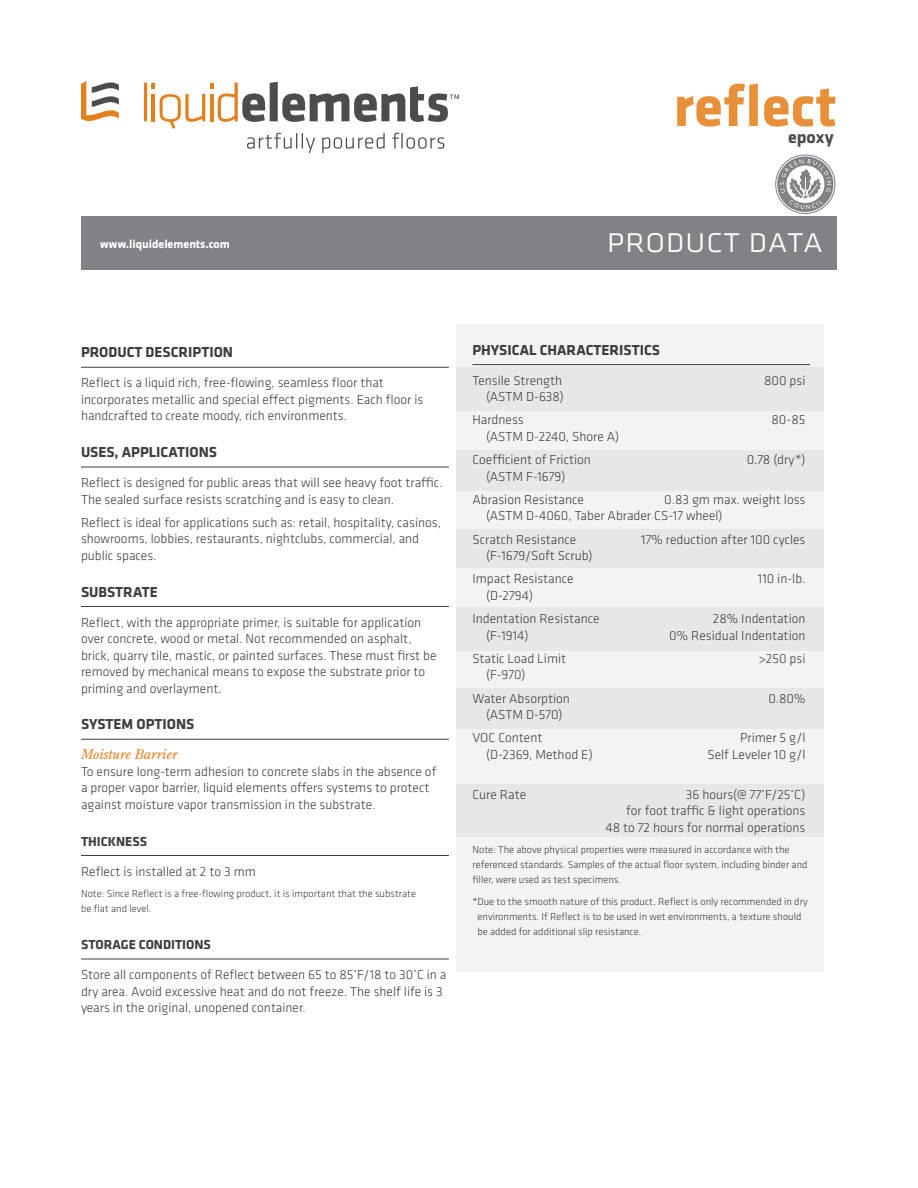
<style>
.page{position:relative;width:918px;height:1188px;background:#fff}
.page>*{position:absolute;margin:0;border:0;box-sizing:border-box;transform-origin:0 0}
.t1{font:700 60px "Klavika";color:#e88f39}
.t2{font:300 36px "Klavika";color:#fff}
.t3{font:700 18px "Klavika";color:#4b4c4d}
.t4{font:700 15px "Klavika";color:#3e3e3f}
.Copy{font:300 13.5px/16.5px "Klavika";color:#3e3e3f}
.t5{font:700 13.5px "Klavika";color:#3e3e3f}
.t6{font:italic 13.5px "Century Old Style";color:#e4801b}
.t7{font:700 12px "Klavika";color:#fff}
.t8{font:300 10.5px/15px "Klavika";color:#3e3e3f}
</style>
<div class="page">
<div style="left:81px;top:216px;width:756px;height:54px;background:#808285"></div>
<hr style="left:81px;top:367px;width:368px;height:1px;background:#3e3e3f">
<hr style="left:81px;top:467px;width:368px;height:1px;background:#3e3e3f">
<hr style="left:81px;top:606px;width:368px;height:1px;background:#3e3e3f">
<hr style="left:81px;top:739px;width:368px;height:1px;background:#3e3e3f">
<hr style="left:81px;top:855px;width:368px;height:1px;background:#3e3e3f">
<hr style="left:81px;top:959px;width:368px;height:1px;background:#3e3e3f">
<hr style="left:144px;top:82px;width:3px;height:39px;background:#e4801b">
<svg style="left:152px;top:82px;width:307px;height:71px"></svg>
<svg style="left:81px;top:81px;width:38px;height:40px"></svg>
<svg style="left:775px;top:154px;width:61px;height:60px"></svg>
<div style="left:456px;top:324px;width:368px;height:648px;background:#f2f3f4"></div>
<div style="left:456px;top:450px;width:368px;height:41px;background:#e6e7e9"></div>
<div style="left:456px;top:367px;width:368px;height:44px;background:#e6e7e9"></div>
<div style="left:456px;top:529px;width:368px;height:39px;background:#e6e7e9"></div>
<div style="left:456px;top:689px;width:368px;height:40px;background:#e6e7e9"></div>
<div style="left:456px;top:607px;width:368px;height:44px;background:#e6e7e9"></div>
<div style="left:456px;top:784px;width:368px;height:53px;background:#e6e7e9"></div>
<hr style="left:472px;top:364px;width:338px;height:1px;background:#3e3e3f">
<p class="t1" style="left:673px;top:63px;width:165px">reflect</p>
<p class="t3" style="left:788px;top:124px;width:47px">epoxy</p>
<p class="t7" style="left:100px;top:235px;width:131px">www.liquidelements.com</p>
<p class="t2" style="left:607px;top:219px;width:218px">product data</p>
<p class="t4" style="left:81px;top:342px;width:154px">PRODUCT DESCRIPTION</p>
<p class="Copy" style="left:81px;top:374px;width:344px">Reflect is a liquid rich, free-flowing, seamless floor that incorporates metallic and special effect pigments. Each floor is handcrafted to create moody, rich environments.</p>
<p class="t4" style="left:81px;top:441px;width:138px">USES, APPLICATIONS</p>
<p class="Copy" style="left:81px;top:474px;width:363px">Reflect is designed for public areas that will see heavy foot traffic.<br>The sealed surface resists scratching and is easy to clean.</p>
<p class="Copy" style="left:81px;top:514px;width:362px">Reflect is ideal for applications such as: retail, hospitality, casinos, showrooms, lobbies, restaurants, nightclubs, commercial, and public spaces.</p>
<p class="t4" style="left:81px;top:581px;width:78px">SUBSTRATE</p>
<p class="Copy" style="left:81px;top:614px;width:357px">Reflect, with the appropriate primer, is suitable for application over concrete, wood or metal. Not recommended on asphalt, brick, quarry tile, mastic, or painted surfaces. These must first be removed by mechanical means to expose the substrate prior to priming and overlayment.</p>
<p class="t4" style="left:81px;top:714px;width:115px">SYSTEM OPTIONS</p>
<p class="t6" style="left:81px;top:746px;width:98px">Moisture Barrier</p>
<p class="Copy" style="left:81px;top:763px;width:357px">To ensure long-term adhesion to concrete slabs in the absence of a proper vapor barrier, liquid elements offers systems to protect against moisture vapor transmission in the substrate.</p>
<p class="t5" style="left:81px;top:831px;width:68px">THICKNESS</p>
<p class="Copy" style="left:81px;top:863px;width:176px">Reflect is installed at 2 to 3 mm</p>
<p class="t8" style="left:81px;top:886px;width:337px">Note: Since Reflect is a free-flowing product, it is important that the substrate be flat and level.</p>
<p class="t5" style="left:81px;top:935px;width:131px">STORAGE CONDITIONS</p>
<p class="Copy" style="left:81px;top:966px;width:367px">Store all components of Reflect between 65 to 85˚F/18 to 30˚C in a dry area. Avoid excessive heat and do not freeze. The shelf life is 3 years in the original, unopened container.</p>
<p class="t4" style="left:472px;top:339px;width:189px">PHYSICAL CHARACTERISTICS</p>
<p class="Copy" style="left:472px;top:372px;width:91px">Tensile Strength</p>
<p class="Copy" style="left:764px;top:372px;width:43px">800 psi</p>
<p class="Copy" style="left:486px;top:388px;width:80px">(ASTM D-638)</p>
<p class="Copy" style="left:472px;top:412px;width:53px">Hardness</p>
<p class="Copy" style="left:771px;top:412px;width:36px">80-85</p>
<p class="Copy" style="left:486px;top:428px;width:135px">(ASTM D-2240, Shore A)</p>
<p class="Copy" style="left:472px;top:451px;width:120px">Coefficient of Friction</p>
<p class="Copy" style="left:747px;top:451px;width:60px">0.78 (dry*)</p>
<p class="Copy" style="left:486px;top:468px;width:81px">(ASTM F-1679)</p>
<p class="Copy" style="left:472px;top:491px;width:113px">Abrasion Resistance</p>
<p class="Copy" style="left:486px;top:491px;width:321px;text-indent:178px">0.83 gm max. weight loss (ASTM D-4060, Taber Abrader CS-17 wheel)</p>
<p class="Copy" style="left:472px;top:531px;width:105px">Scratch Resistance</p>
<p class="Copy" style="left:641px;top:531px;width:166px">17% reduction after 100 cycles</p>
<p class="Copy" style="left:486px;top:547px;width:108px">(F-1679/Soft Scrub)</p>
<p class="Copy" style="left:472px;top:571px;width:103px">Impact Resistance</p>
<p class="Copy" style="left:758px;top:571px;width:49px">110 in-lb.</p>
<p class="Copy" style="left:486px;top:587px;width:49px">(D-2794)</p>
<p class="Copy" style="left:472px;top:610px;width:129px">Indentation Resistance</p>
<p class="Copy" style="left:713px;top:610px;width:94px">28% Indentation</p>
<p class="Copy" style="left:486px;top:627px;width:44px">(F-1914)</p>
<p class="Copy" style="left:669px;top:627px;width:138px">0% Residual Indentation</p>
<p class="Copy" style="left:472px;top:650px;width:95px">Static Load Limit</p>
<p class="Copy" style="left:758px;top:650px;width:49px">&gt;250 psi</p>
<p class="Copy" style="left:486px;top:667px;width:41px">(F-970)</p>
<p class="Copy" style="left:472px;top:690px;width:99px">Water Absorption</p>
<p class="Copy" style="left:768px;top:690px;width:39px">0.80%</p>
<p class="Copy" style="left:486px;top:706px;width:78px">(ASTM D-570)</p>
<p class="Copy" style="left:472px;top:730px;width:71px">VOC Content</p>
<p class="Copy" style="left:740px;top:730px;width:67px">Primer 5 g/l</p>
<p class="Copy" style="left:486px;top:746px;width:108px">(D-2369, Method E)</p>
<p class="Copy" style="left:707px;top:746px;width:100px">Self Leveler 10 g/l</p>
<p class="Copy" style="left:472px;top:786px;width:55px">Cure Rate</p>
<p class="Copy" style="left:605px;top:786px;width:202px;text-align:right">36 hours(@ 77˚F/25˚C)<br>for foot traffic &amp; light operations<br>48 to 72 hours for normal operations</p>
<p class="t8" style="left:472px;top:842px;width:337px">Note: The above physical properties were measured in accordance with the referenced standards. Samples of the actual floor system, including binder and filler, were used as test specimens.</p>
<p class="t8" style="left:478px;top:894px;width:332px;text-indent:-5px">*Due to the smooth nature of this product, Reflect is only recommended in dry environments. If Reflect is to be used in wet environments, a texture should be added for additional slip resistance.</p>
</div>
